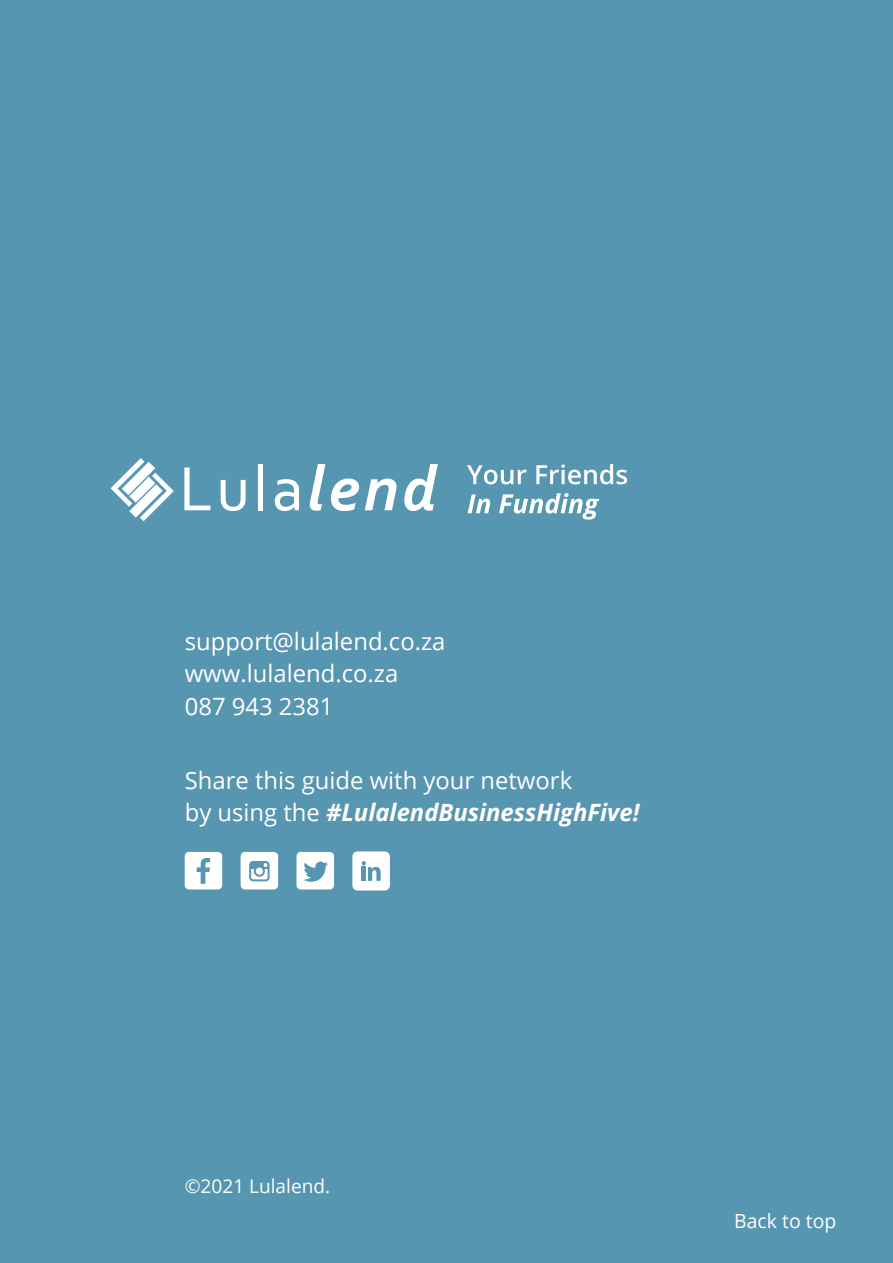
<style>
.page{position:relative;width:893px;height:1263px;background:#5796b0}
.page>*{position:absolute;margin:0;border:0;box-sizing:border-box;transform-origin:0 0}
.t1{font:23.85px/32.5px "Open Sans";color:#fff}
.t2{font:19.5px "Open Sans";color:#fff}
.t3{font:19.05px "Open Sans";color:#fff}
.s1{font-weight:700;font-style:italic}
</style>
<div class="page">
<svg style="left:185px;top:852px;width:37px;height:37px"></svg>
<svg style="left:296px;top:852px;width:38px;height:37px"></svg>
<svg style="left:241px;top:852px;width:37px;height:37px"></svg>
<svg style="left:467px;top:465px;width:60px;height:19px"></svg>
<svg style="left:536px;top:464px;width:91px;height:20px"></svg>
<svg style="left:468px;top:494px;width:22px;height:19px"></svg>
<svg style="left:499px;top:493px;width:100px;height:27px"></svg>
<svg style="left:184px;top:467px;width:26px;height:43px"></svg>
<svg style="left:221px;top:480px;width:25px;height:31px"></svg>
<div style="left:258px;top:464px;width:5px;height:46px;background:#fff"></div>
<svg style="left:275px;top:479px;width:24px;height:32px"></svg>
<svg style="left:310px;top:464px;width:15px;height:47px"></svg>
<svg style="left:331px;top:478px;width:28px;height:33px"></svg>
<svg style="left:365px;top:478px;width:31px;height:32px"></svg>
<svg style="left:404px;top:464px;width:34px;height:47px"></svg>
<svg style="left:111px;top:458px;width:63px;height:63px"></svg>
<div style="left:352px;top:851px;width:38px;height:39px;background:#fff;border-radius:5px"></div>
<svg style="left:362px;top:861px;width:19px;height:20px"></svg>
<p class="t1" style="left:185px;top:624px;width:262px">support@lulalend.co.za www.lulalend.co.za<br>087 943 2381</p>
<p class="t1" style="left:185px;top:763px;width:456px">Share this guide with your network<br>by using the <span class="s1">#LulalendBusinessHighFive!</span></p>
<p class="t3" style="left:185px;top:1173px;width:147px">©2021 Lulalend.</p>
<p class="t2" style="left:734px;top:1208px;width:104px">Back to top</p>
</div>
